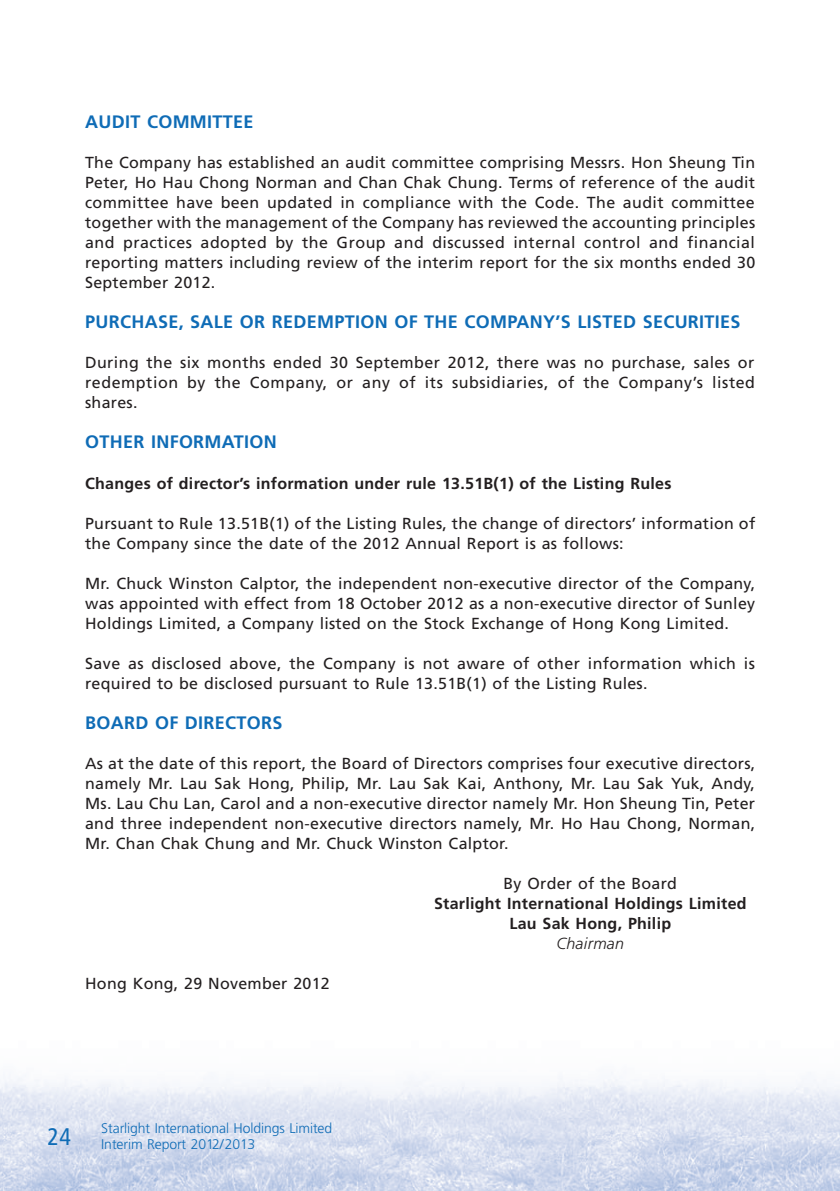
<style>
.page{position:relative;width:840px;height:1191px;background:#fff}
.page>*{position:absolute;margin:0;border:0;box-sizing:border-box;transform-origin:0 0}
.t1{font:condensed 24px "Frutiger LT Std";color:#0f6cb6}
.t2{font:700 18px "Frutiger LT Std";letter-spacing:.015em;color:#0f6cb6}
.t3{font:16px/20px "Frutiger LT Std";letter-spacing:.015em;color:#231f20;text-align:justify}
.t4{font:700 16px/20px "Frutiger LT Std";letter-spacing:.015em;color:#231f20;text-align:center}
.t5{font:italic 300 16px "Frutiger LT Std";letter-spacing:.015em;color:#231f20}
.t6{font:300 14px/16px "Frutiger LT Std";letter-spacing:-.01em;color:#0f6cb6}
</style>
<div class="page">
<img style="left:0;top:1072px;width:839px;height:119px">
<p class="t2" style="left:85px;top:111px;width:170px">AUDIT COMMITTEE</p>
<p class="t3" style="left:85px;top:153px;width:671px">The Company has established an audit committee comprising Messrs. Hon Sheung Tin Peter, Ho Hau Chong Norman and Chan Chak Chung. Terms of reference of the audit committee have been updated in compliance with the Code. The audit committee together with the management of the Company has reviewed the accounting principles and practices adopted by the Group and discussed internal control and financial reporting matters including review of the interim report for the six months ended 30<br>September 2012.</p>
<p class="t2" style="left:85px;top:311px;width:656px">PURCHASE, SALE OR REDEMPTION OF THE COMPANY’S LISTED SECURITIES</p>
<p class="t3" style="left:85px;top:353px;width:671px">During the six months ended 30 September 2012, there was no purchase, sales or redemption by the Company, or any of its subsidiaries, of the Company’s listed shares.</p>
<p class="t2" style="left:85px;top:431px;width:193px">OTHER INFORMATION</p>
<p class="t4" style="left:85px;top:473px;width:587px">Changes of director’s information under rule 13.51B(1) of the Listing Rules</p>
<p class="t3" style="left:85px;top:513px;width:671px">Pursuant to Rule 13.51B(1) of the Listing Rules, the change of directors’ information of the Company since the date of the 2012 Annual Report is as follows:</p>
<p class="t3" style="left:85px;top:573px;width:671px">Mr. Chuck Winston Calptor, the independent non-executive director of the Company, was appointed with effect from 18 October 2012 as a non-executive director of Sunley Holdings Limited, a Company listed on the Stock Exchange of Hong Kong Limited.</p>
<p class="t3" style="left:85px;top:653px;width:671px">Save as disclosed above, the Company is not aware of other information which is required to be disclosed pursuant to Rule 13.51B(1) of the Listing Rules.</p>
<p class="t2" style="left:85px;top:711px;width:199px">BOARD OF DIRECTORS</p>
<p class="t3" style="left:85px;top:753px;width:671px">As at the date of this report, the Board of Directors comprises four executive directors, namely Mr. Lau Sak Hong, Philip, Mr. Lau Sak Kai, Anthony, Mr. Lau Sak Yuk, Andy, Ms. Lau Chu Lan, Carol and a non-executive director namely Mr. Hon Sheung Tin, Peter and three independent non-executive directors namely, Mr. Ho Hau Chong, Norman, Mr. Chan Chak Chung and Mr. Chuck Winston Calptor.</p>
<p class="t3" style="left:503px;top:873px;width:175px">By Order of the Board</p>
<p class="t4" style="left:434px;top:893px;width:314px">Starlight International Holdings Limited<br>Lau Sak Hong, Philip</p>
<p class="t5" style="left:556px;top:934px;width:69px">Chairman</p>
<p class="t3" style="left:85px;top:973px;width:246px">Hong Kong, 29 November 2012</p>
<h1 class="t1" style="left:47px;top:1122px;width:12px">24</h1>
<p class="t6" style="left:101px;top:1119px;width:232px">Starlight International Holdings Limited<br>Interim Report 2012/2013</p>
</div>
